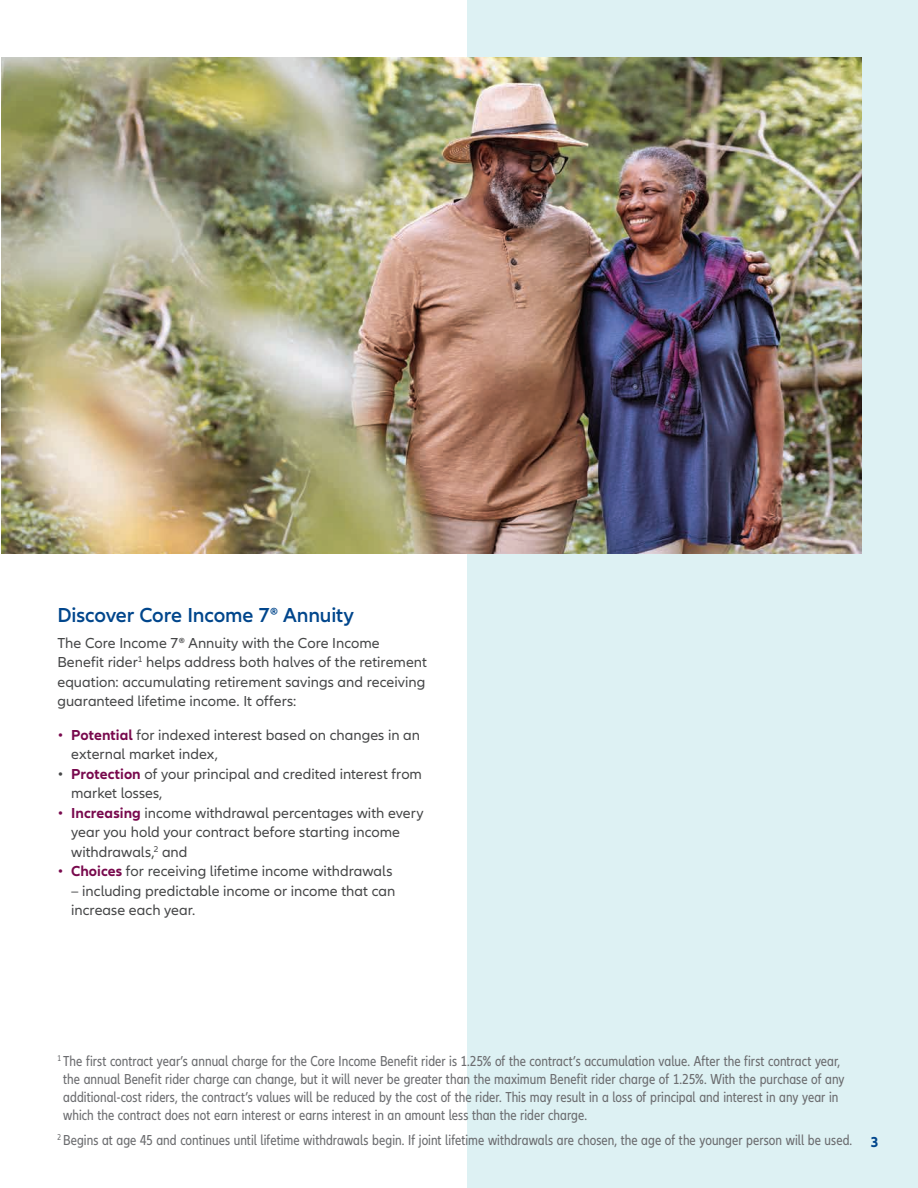
<style>
.page{position:relative;width:918px;height:1188px;background:#fff}
.page>*{position:absolute;margin:0;border:0;box-sizing:border-box;transform-origin:0 0}
.t1{font:600 21px "Allianz Neo";letter-spacing:-.005em;color:#01468c}
.t2{font:condensed 15px/18px "Allianz Neo";letter-spacing:.005em;color:#6c6d70}
.t3{font:15px/19.5px "Allianz Neo";color:#454647}
.t4{font:700 15px "Allianz Neo";color:#01468c}
.s1{font-size:16.5px}
.s2{color:#78094d}
.s3{font-weight:700;color:#78094d}
</style>
<div class="page">
<div style="left:468px;top:0;width:450px;height:1188px;background:#ddf1f3"></div>
<img style="left:1px;top:57px;width:861px;height:497px">
<h1 class="t1" style="left:57px;top:603px;width:298px">Discover Core Income 7® Annuity</h1>
<p class="t3" style="left:57px;top:633px;width:371px">The Core Income 7<span class="s1">®</span> Annuity with the Core Income Benefit rider<sup>1</sup> helps address both halves of the retirement equation: accumulating retirement savings and receiving guaranteed lifetime income. It offers:</p>
<p class="t3" style="left:71px;top:726px;width:350px;text-indent:-14px"><span class="s2">•</span> <span class="s3">Potential</span> for indexed interest based on changes in an external market index,</p>
<p class="t3" style="left:71px;top:765px;width:352px;text-indent:-14px">• <span class="s3">Protection</span> of your principal and credited interest from market losses,</p>
<p class="t3" style="left:71px;top:804px;width:354px;text-indent:-14px"><span class="s2">•</span> <span class="s3">Increasing</span> income withdrawal percentages with every year you hold your contract before starting income withdrawals,<sup>2</sup> and</p>
<p class="t3" style="left:57px;top:862px;width:337px"><span class="s2">•</span> <span class="s3">Choices</span> for receiving lifetime income withdrawals</p>
<p class="t3" style="left:71px;top:882px;width:326px">– including predictable income or income that can increase each year.</p>
<p class="t2" style="left:63px;top:1053px;width:783px;text-indent:-6px"><sup>1</sup> The first contract year’s annual charge for the Core Income Benefit rider is 1.25% of the contract’s accumulation value. After the first contract year, the annual Benefit rider charge can change, but it will never be greater than the maximum Benefit rider charge of 1.25%. With the purchase of any additional-cost riders, the contract’s values will be reduced by the cost of the rider. This may result in a loss of principal and interest in any year in which the contract does not earn interest or earns interest in an amount less than the rider charge.</p>
<p class="t2" style="left:57px;top:1132px;width:796px"><sup>2</sup> Begins at age 45 and continues until lifetime withdrawals begin. If joint lifetime withdrawals are chosen, the age of the younger person will be used.</p>
<p class="t4" style="left:871px;top:1133px;width:10px">3</p>
</div>
